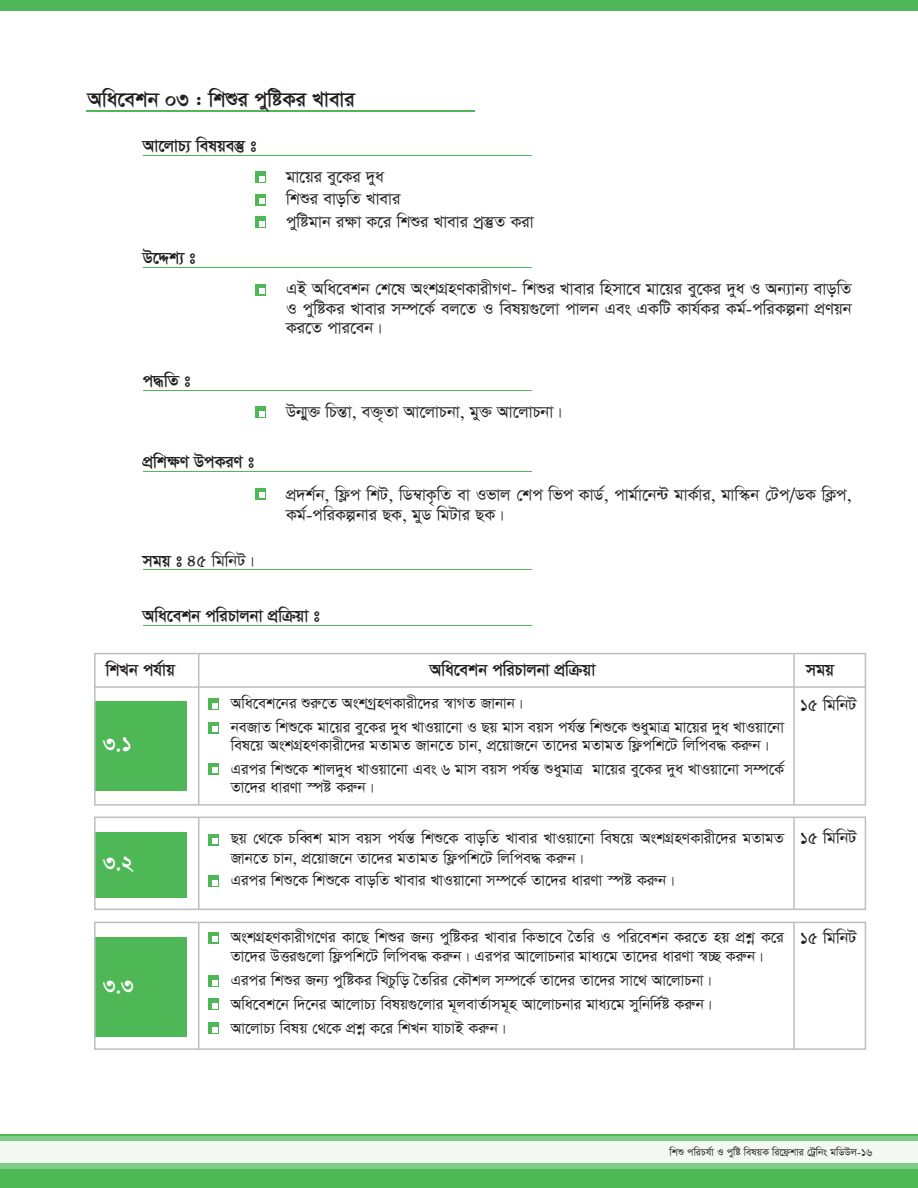
<style>
.page{position:relative;width:918px;height:1188px;background:#fff}
.page>*{position:absolute;margin:0;border:0;box-sizing:border-box;transform-origin:0 0}
.t1{font:24px "Sutonny MJ Bold";color:#231f20}
.t2{font:24px "Sutonny MJ Bold";color:#fff}
.t3{font:19.5px/19.5px "Sutonny MJ";color:#231f20}
.t4{font:19.5px "Sutonny MJ Bold";color:#231f20}
.t5{font:18px/24px "Sutonny MJ";color:#231f20}
.t6{font:12px "Sutonny MJ";color:#231f20}
.s1{font-family:"Sutonny MJ Bold"}
</style>
<div class="page">
<div style="left:0;top:1134px;width:918px;height:54px;background:#4eb857"></div>
<div style="left:0;top:0;width:918px;height:11px;background:#4eb857"></div>
<div style="left:0;top:1137px;width:918px;height:32px;background:#82cd89"></div>
<div style="left:0;top:1141px;width:918px;height:22px;background:#f2f9f2"></div>
<hr style="left:86px;top:110px;width:389px;height:2px;background:#4eb857">
<hr style="left:143px;top:155px;width:389px;height:1px;background:#4eb857">
<svg style="left:255px;top:172px;width:11px;height:11px"></svg>
<svg style="left:259px;top:176px;width:5px;height:5px"></svg>
<div style="left:255px;top:194px;width:11px;height:12px;background:#4eb857"></div>
<svg style="left:259px;top:198px;width:5px;height:6px"></svg>
<div style="left:255px;top:217px;width:11px;height:11px;background:#4eb857"></div>
<svg style="left:259px;top:221px;width:5px;height:6px"></svg>
<hr style="left:143px;top:267px;width:389px;height:1px;background:#4eb857">
<div style="left:255px;top:284px;width:11px;height:11px;background:#4eb857"></div>
<svg style="left:259px;top:288px;width:5px;height:6px"></svg>
<hr style="left:143px;top:390px;width:389px;height:1px;background:#4eb857">
<svg style="left:255px;top:407px;width:11px;height:11px"></svg>
<svg style="left:259px;top:411px;width:5px;height:5px"></svg>
<hr style="left:143px;top:471px;width:389px;height:1px;background:#4eb857">
<div style="left:255px;top:488px;width:11px;height:11px;background:#4eb857"></div>
<svg style="left:259px;top:492px;width:5px;height:6px"></svg>
<hr style="left:143px;top:569px;width:389px;height:1px;background:#4eb857">
<hr style="left:143px;top:625px;width:389px;height:1px;background:#4eb857">
<div style="left:94px;top:701px;width:92px;height:89px;background:#4eb857"></div>
<div style="left:94px;top:653px;width:772px;height:153px;border:2px solid #bcbec0"></div>
<hr style="left:95px;top:686px;width:770px;height:2px;background:#bcbec0">
<hr style="left:198px;top:654px;width:1px;height:151px;background:#bcbec0">
<hr style="left:793px;top:654px;width:2px;height:151px;background:#bcbec0">
<svg style="left:208px;top:699px;width:11px;height:11px"></svg>
<svg style="left:213px;top:703px;width:5px;height:5px"></svg>
<svg style="left:208px;top:722px;width:11px;height:12px"></svg>
<svg style="left:213px;top:727px;width:5px;height:5px"></svg>
<svg style="left:208px;top:763px;width:11px;height:12px"></svg>
<svg style="left:213px;top:768px;width:5px;height:5px"></svg>
<div style="left:94px;top:937px;width:92px;height:100px;background:#4eb857"></div>
<div style="left:94px;top:922px;width:772px;height:128px;border:2px solid #bcbec0"></div>
<hr style="left:198px;top:922px;width:1px;height:127px;background:#bcbec0">
<hr style="left:793px;top:922px;width:2px;height:127px;background:#bcbec0">
<svg style="left:208px;top:932px;width:11px;height:12px"></svg>
<svg style="left:213px;top:937px;width:5px;height:5px"></svg>
<svg style="left:208px;top:975px;width:11px;height:12px"></svg>
<svg style="left:213px;top:980px;width:5px;height:5px"></svg>
<svg style="left:208px;top:999px;width:11px;height:11px"></svg>
<svg style="left:213px;top:1003px;width:5px;height:5px"></svg>
<svg style="left:208px;top:1023px;width:11px;height:11px"></svg>
<svg style="left:213px;top:1027px;width:5px;height:5px"></svg>
<div style="left:94px;top:832px;width:92px;height:65px;background:#4eb857"></div>
<div style="left:94px;top:817px;width:772px;height:93px;border:2px solid #bcbec0"></div>
<hr style="left:198px;top:817px;width:1px;height:92px;background:#bcbec0">
<hr style="left:793px;top:817px;width:2px;height:92px;background:#bcbec0">
<svg style="left:208px;top:834px;width:11px;height:12px"></svg>
<svg style="left:213px;top:839px;width:5px;height:5px"></svg>
<div style="left:208px;top:876px;width:11px;height:11px;background:#4eb857"></div>
<svg style="left:213px;top:880px;width:5px;height:6px"></svg>
<h1 class="t1" style="left:88px;top:86px;width:269px">AWA‡EKB 03 : WKÏI CYWÓKI LVEVI</h1>
<p class="t4" style="left:143px;top:135px;width:115px">AV‡JVP¨ WELQE¯‘T</p>
<p class="t4" style="left:143px;top:247px;width:54px">D‡ÏK¨ T</p>
<p class="t4" style="left:143px;top:370px;width:49px">C×WZ T</p>
<p class="t4" style="left:143px;top:451px;width:113px">CÖWK¶Y DCKIY T</p>
<p class="t3" style="left:286px;top:166px;width:249px;line-height:22.5px">GV‡QI EY‡KI `YA<br>WKÏI EVOWZ LVEVI<br>CYWÓGVB I¶V K‡I WKÏI LVEVI Cª¯‘Z KIV</p>
<p class="t3" style="left:286px;top:280px;width:567px;text-align:justify">GB AWA‡EKB †K‡L ASKMÖNYKVIXMY- WKÏI LVEVI WNMV‡E GV‡QI EY‡KI `YA I AB¨VB¨ EVOWZ I CYWÓKI LVEVI M¤Ú‡K© EJ‡Z I WELQ¸‡JV CVJB GES GKWU KVH©KI KG©-CWIKÍBV CÖYQB KI‡Z CVI‡EB|</p>
<p class="t3" style="left:286px;top:403px;width:278px">DB¥Y³ WPŠÍV, E³„ZV AV‡JVPBV, GY³ AV‡JVPBV|</p>
<p class="t3" style="left:286px;top:486px;width:567px">CÖ`K©B, WD¬C WKU, WW¤^VK…WZ EV IFVJ †KC WFC KVW©, CVG©V‡B›U GVK©VI, GVW¯‹B †UC/WK WK¬C,<br>KG©-CWIKÍBVI QK, GYW WGUVI QK|</p>
<p class="t3" style="left:143px;top:552px;width:113px"><span class="s1">MGQ T</span> 45 WGWBU|</p>
<p class="t4" style="left:143px;top:605px;width:178px">AWA‡EKB CWIPVJBV CÖWΜQV T</p>
<p class="t4" style="left:106px;top:659px;width:71px">WKLB CH©VQ</p>
<p class="t4" style="left:430px;top:659px;width:167px">AWA‡EKB CWIPVJBV CÖWΜQV</p>
<p class="t4" style="left:806px;top:659px;width:29px">MGQ</p>
<p class="t3" style="left:800px;top:696px;width:59px">15 WGWBU</p>
<h1 class="t2" style="left:103px;top:730px;width:30px">3.1</h1>
<p class="t5" style="left:231px;top:692px;width:555px">AWA‡EK‡BI ÏIÆ‡Z ASKMªNYKVIX‡`I ¯^VMZ RVBVB|<br>BERVZ WKÏ‡K GV‡QI EY‡KI `YA LVIQV‡BV I QQ GVM EQM CH©ŠÍWKÏ‡K ÏAYGVÎ GV‡QI `YA LVIQV‡BV</p>
<p class="t5" style="left:231px;top:734px;width:555px">WEL‡Q ASKMÖNYKVIX‡`I GZVGZ RVB‡Z PVB, CÖ‡QVR‡B ZV‡`I GZVGZ WD¬CWK‡U WJWCE× KIÆB|<br>GICI WKÏ‡K KVJ`YA LVIQV‡BV GES 6 GVM EQM CH©ŠÍÏAYGVÎ GV‡QI EY‡KI `YA LVIQV‡BV M¤Ú‡K©</p>
<p class="t5" style="left:231px;top:776px;width:145px">ZV‡`I AVIYV ¯ÚÓ KIÆB|</p>
<h1 class="t2" style="left:103px;top:849px;width:31px">3.2</h1>
<h1 class="t2" style="left:103px;top:972px;width:32px">3.3</h1>
<p class="t5" style="left:231px;top:830px;width:555px;line-height:19.5px">QQ †_‡K PWEŸK GVM EQM CH©ŠÍWKÏ‡K EVOWZ LVEVI LVIQV‡BV WEL‡Q ASKMÖNYKVIX‡`I GZVGZ<br>RVB‡Z PVB, CÖ‡QVR‡B ZV‡`I GZVGZ WD¬CWK‡U WJWCE× KIÆB|</p>
<p class="t5" style="left:231px;top:869px;width:446px">GICI WKÏ‡K WKÏ‡K EVOWZ LVEVI LVIQV‡BV M¤Ú‡K© ZV‡`I AVIYV ¯ÚÓ KIÆB|</p>
<p class="t5" style="left:231px;top:928px;width:555px;line-height:19.5px">ASKMÖNYKVIXM‡YI KV‡Q WKÏI RB¨ CYWÓKI LVEVI WKFV‡E ˆZWI I CWI‡EKB KI‡Z NQ CÖKŒ K‡I<br>ZV‡`I DËI¸‡JV WD¬CWK‡U WJWCE× KIÆB| GICI AV‡JVPBVI GVA¨‡G ZV‡`I AVIYV ¯^”Q KIÆB|</p>
<p class="t5" style="left:231px;top:969px;width:483px;text-align:justify">GICI WKÏI RB¨ CYWÓKI WLPZWO ˆZWII †KŠKJ M¤Ú‡K© ZV‡`I ZV‡`I MV‡_ AV‡JVPBV| AWA‡EK‡B W`‡BI AV‡JVP¨ WELQ¸‡JVI G~JEVZ©VMG~N AV‡JVPBVI GVA¨‡G MYWBW`©Ó KIÆB| AV‡JVP¨ WELQ †_‡K CÖKŒ K‡I WKLB HVPVB KIÆB|</p>
<p class="t3" style="left:800px;top:829px;width:59px">15 WGWBU</p>
<p class="t3" style="left:800px;top:928px;width:59px">15 WGWBU</p>
<p class="t6" style="left:670px;top:1146px;width:204px">WKÏ CWIPH©V I CYWÓ WELQK WI‡D«KVI †UªWBS GWWDJ-16</p>
</div>
